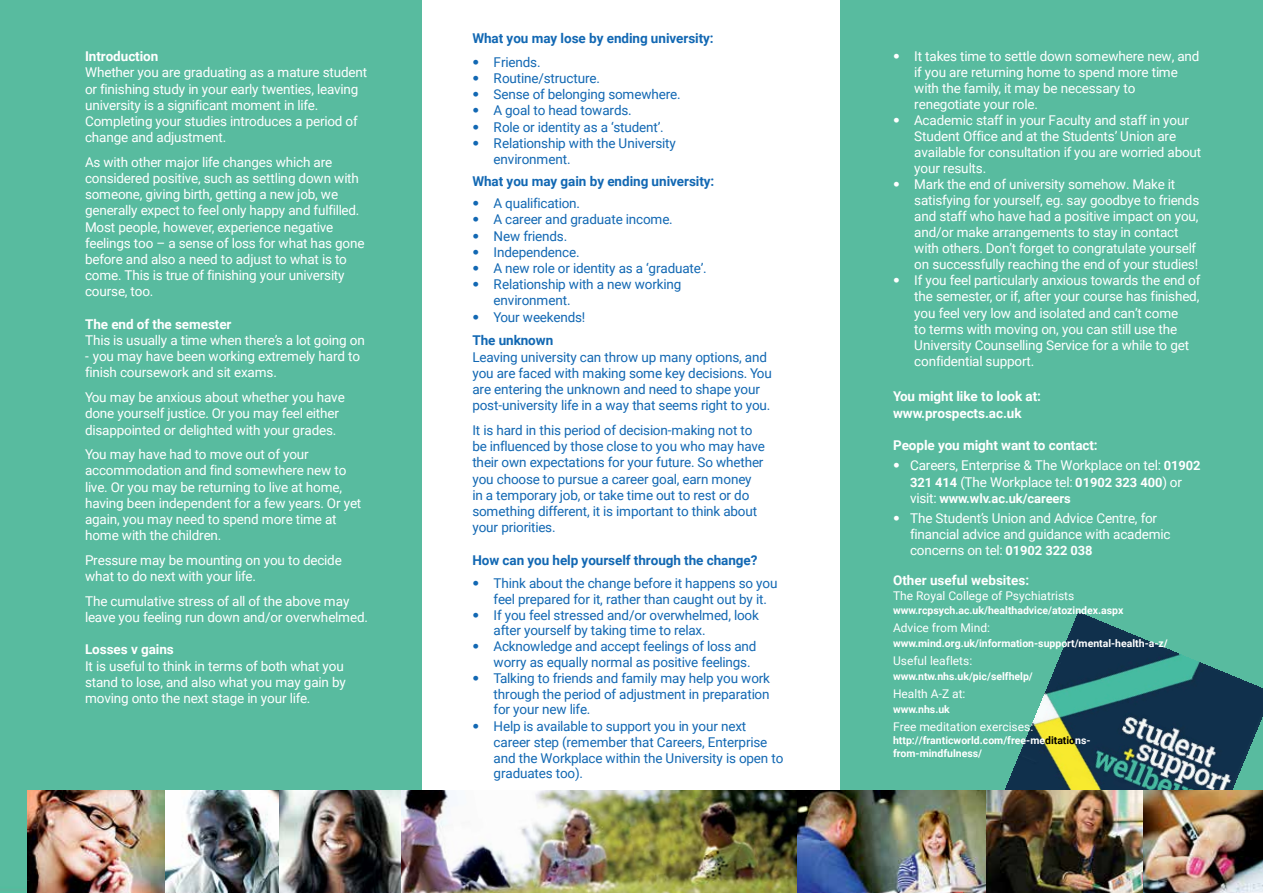
<style>
.page{position:relative;width:1263px;height:893px;background:#fff}
.page>*{position:absolute;margin:0;border:0;box-sizing:border-box;transform-origin:0 0}
.t1{font:13.5px/16.2px "Roboto";letter-spacing:-.015em;color:#fff}
.t2{font:13.5px/16.2px "Roboto";letter-spacing:-.015em;color:#1268b3}
.t3{font:700 13.5px/16.2px "Roboto";letter-spacing:-.005em;color:#fff}
.t4{font:700 13.5px "Roboto";letter-spacing:-.005em;color:#1268b3}
.t5{font:700 12.9px "Roboto";letter-spacing:-.005em;color:#fff}
.t6{font:12px "Roboto";color:#fff}
.t7{font:700 10.5px/12.3px "Roboto";color:#fff}
.s1{font-family:"Helvetica Neue";font-weight:300}
.s2{font-weight:700}
.s3{font-weight:700;font-size:12.9px}
.s4{font-weight:400;font-size:13.5px}
.s5{color:#000}
</style>
<div class="page">
<div style="left:840px;top:0;width:423px;height:790px;background:#58bb9f"></div>
<div style="left:0;top:0;width:422px;height:892px;background:#58bb9f"></div>
<img style="left:998px;top:613px;width:265px;height:177px">
<img style="left:400px;top:790px;width:863px;height:103px">
<img style="left:27px;top:790px;width:373px;height:103px">
<p class="t3" style="left:85px;top:48px;width:75px">Introduction</p>
<p class="t1" style="left:85px;top:64px;width:284px">Whether you are graduating as a mature student or finishing study in your early twenties, leaving university is a significant moment in life.<br>Completing your studies introduces a period of change and adjustment.</p>
<p class="t1" style="left:85px;top:153px;width:281px">As with other major life changes which are considered positive, such as settling down with someone, giving birth, getting a new job, we generally expect to feel only happy and fulfilled.<br>Most people, however, experience negative feelings too – a sense of loss for what has gone before and also a need to adjust to what is to come. This is true of finishing your university course, too.</p>
<p class="t3" style="left:85px;top:315px;width:148px">The end of the semester</p>
<p class="t1" style="left:85px;top:332px;width:281px">This is usually a time when there’s a lot going on</p>
<p class="t1" style="left:85px;top:348px;width:277px">- you may have been working extremely hard to finish coursework and sit exams.</p>
<p class="t1" style="left:85px;top:389px;width:261px">You may be anxious about whether you have done yourself justice. Or you may feel either disappointed or delighted with your grades.</p>
<p class="t1" style="left:85px;top:446px;width:278px">You may have had to move out of your accommodation and find somewhere new to live. Or you may be returning to live at home, having been independent for a few years. Or yet again, you may need to spend more time at home with the children.</p>
<p class="t1" style="left:85px;top:551px;width:258px">Pressure may be mounting on you to decide what to do next with your life.</p>
<p class="t1" style="left:85px;top:592px;width:284px">The cumulative stress of all of the above may leave you feeling run down and/or overwhelmed.</p>
<p class="t3" style="left:85px;top:641px;width:90px">Losses v gains</p>
<p class="t1" style="left:85px;top:657px;width:262px">It is useful to think in terms of both what you stand to lose, and also what you may gain by moving onto the next stage in your life.</p>
<p class="t4" style="left:472px;top:29px;width:243px">What you may lose by ending university:</p>
<p class="t2" style="left:472px;top:53px;width:70px"><span class="s1">•</span> Friends.</p>
<p class="t2" style="left:472px;top:70px;width:129px"><span class="s1">•</span> Routine/structure.</p>
<p class="t2" style="left:472px;top:86px;width:210px"><span class="s1">•</span> Sense of belonging somewhere.</p>
<p class="t2" style="left:472px;top:102px;width:161px"><span class="s1">•</span> A goal to head towards.</p>
<p class="t2" style="left:472px;top:118px;width:193px"><span class="s1">•</span> Role or identity as a ‘student’.</p>
<p class="t2" style="left:494px;top:134px;width:184px;text-indent:-21px"><span class="s1">•</span> Relationship with the University environment.</p>
<p class="t4" style="left:472px;top:172px;width:244px">What you may gain by ending university:</p>
<p class="t2" style="left:472px;top:195px;width:109px"><span class="s1">•</span> A qualification.</p>
<p class="t2" style="left:472px;top:211px;width:202px"><span class="s1">•</span> A career and graduate income.</p>
<p class="t2" style="left:472px;top:227px;width:96px"><span class="s1">•</span> New friends.</p>
<p class="t2" style="left:472px;top:243px;width:109px"><span class="s1">•</span> Independence.</p>
<p class="t2" style="left:472px;top:260px;width:236px"><span class="s1">•</span> A new role or identity as a ‘graduate’.</p>
<p class="t2" style="left:494px;top:276px;width:189px;text-indent:-21px"><span class="s1">•</span> Relationship with a new working environment.</p>
<p class="t2" style="left:472px;top:304px;width:114px;line-height:23.9px"><span class="s1">•</span> Your weekends!<br><span class="s2">The unknown</span></p>
<p class="t2" style="left:472px;top:348px;width:301px">Leaving university can throw up many options, and you are faced with making some key decisions. You are entering the unknown and need to shape your post-university life in a way that seems right to you.</p>
<p class="t2" style="left:472px;top:421px;width:294px">It is hard in this period of decision-making not to be influenced by those close to you who may have their own expectations for your future. So whether you choose to pursue a career goal, earn money in a temporary job, or take time out to rest or do something different, it is important to think about your priorities.</p>
<p class="t4" style="left:472px;top:550px;width:287px">How can you help yourself through the change?</p>
<p class="t2" style="left:494px;top:575px;width:285px;line-height:15.3px;text-indent:-21px"><span class="s1">•</span> Think about the change before it happens so you feel prepared for it, rather than caught out by it.</p>
<p class="t2" style="left:494px;top:607px;width:267px;line-height:15.3px;text-indent:-21px"><span class="s1">•</span> If you feel stressed and/or overwhelmed, look after yourself by taking time to relax.</p>
<p class="t2" style="left:494px;top:638px;width:264px;line-height:15.3px;text-indent:-21px"><span class="s1">•</span> Acknowledge and accept feelings of loss and worry as equally normal as positive feelings.</p>
<p class="t2" style="left:494px;top:670px;width:278px;line-height:15.8px;text-align:justify;text-indent:-21px"><span class="s1">•</span> Talking to friends and family may help you work through the period of adjustment in preparation for your new life.</p>
<p class="t2" style="left:494px;top:717px;width:291px;text-indent:-21px"><span class="s1">•</span> Help is available to support you in your next career step (remember that Careers, Enterprise and the Workplace within the University is open to graduates too).</p>
<p class="t1" style="left:914px;top:48px;width:287px;text-indent:-21px"><span class="s1">•</span> It takes time to settle down somewhere new, and if you are returning home to spend more time with the family, it may be necessary to renegotiate your role.</p>
<p class="t1" style="left:914px;top:112px;width:289px;text-indent:-21px"><span class="s1">•</span> Academic staff in your Faculty and staff in your Student Office and at the Students’ Union are available for consultation if you are worried about your results.</p>
<p class="t1" style="left:914px;top:176px;width:287px;text-indent:-21px"><span class="s1">•</span> Mark the end of university somehow. Make it satisfying for yourself, eg. say goodbye to friends and staff who have had a positive impact on you, and/or make arrangements to stay in contact with others. Don’t forget to congratulate yourself on successfully reaching the end of your studies!</p>
<p class="t1" style="left:914px;top:272px;width:288px;text-indent:-21px"><span class="s1">•</span> If you feel particularly anxious towards the end of the semester, or if, after your course has finished, you feel very low and isolated and can’t come<br>to terms with moving on, you can still use the University Counselling Service for a while to get confidential support.</p>
<p class="t3" style="left:893px;top:388px;width:150px">You might like to look at: www.prospects.ac.uk</p>
<p class="t3" style="left:893px;top:437px;width:206px">People you might want to contact:</p>
<p class="t1" style="left:893px;top:457px;width:309px;text-align:center"><span class="s1">•</span> Careers, Enterprise &amp; The Workplace on tel: <span class="s3">01902<br>321 414</span> (The Workplace tel: <span class="s3">01902 323 400</span>) or</p>
<p class="t5" style="left:910px;top:489px;width:162px"><span class="s4">visit:</span> www.wlv.ac.uk/careers</p>
<p class="t1" style="left:910px;top:510px;width:262px;line-height:15.8px;text-indent:-17px"><span class="s1">•</span> The Student’s Union and Advice Centre, for financial advice and guidance with academic concerns on tel: <span class="s3">01902 322 038</span></p>
<p class="t3" style="left:893px;top:571px;width:138px">Other useful websites:</p>
<p class="t6" style="left:893px;top:587px;width:183px">The Royal College of Psychiatrists</p>
<p class="t7" style="left:893px;top:603px;width:232px">www.rcpsych.ac.uk/healthadvice/atozindex.aspx</p>
<p class="t6" style="left:893px;top:620px;width:99px">Advice from Mind:</p>
<p class="t7" style="left:893px;top:637px;width:276px">www.mind.org.uk/information-support/mental-health-a-z/</p>
<p class="t6" style="left:893px;top:653px;width:81px">Useful leaflets:</p>
<p class="t7" style="left:893px;top:670px;width:141px">www.ntw.nhs.uk/pic/selfhelp/</p>
<p class="t6" style="left:893px;top:686px;width:74px">Health A-Z at:</p>
<p class="t7" style="left:893px;top:703px;width:58px">www.nhs.uk</p>
<p class="t6" style="left:893px;top:719px;width:142px">Free meditation exercises:</p>
<p class="t7" style="left:893px;top:734px;width:199px">http://franticworld.com/free-me<span class="s5">ditatio</span>ns&shy;from-mindfulness/</p>
</div>
